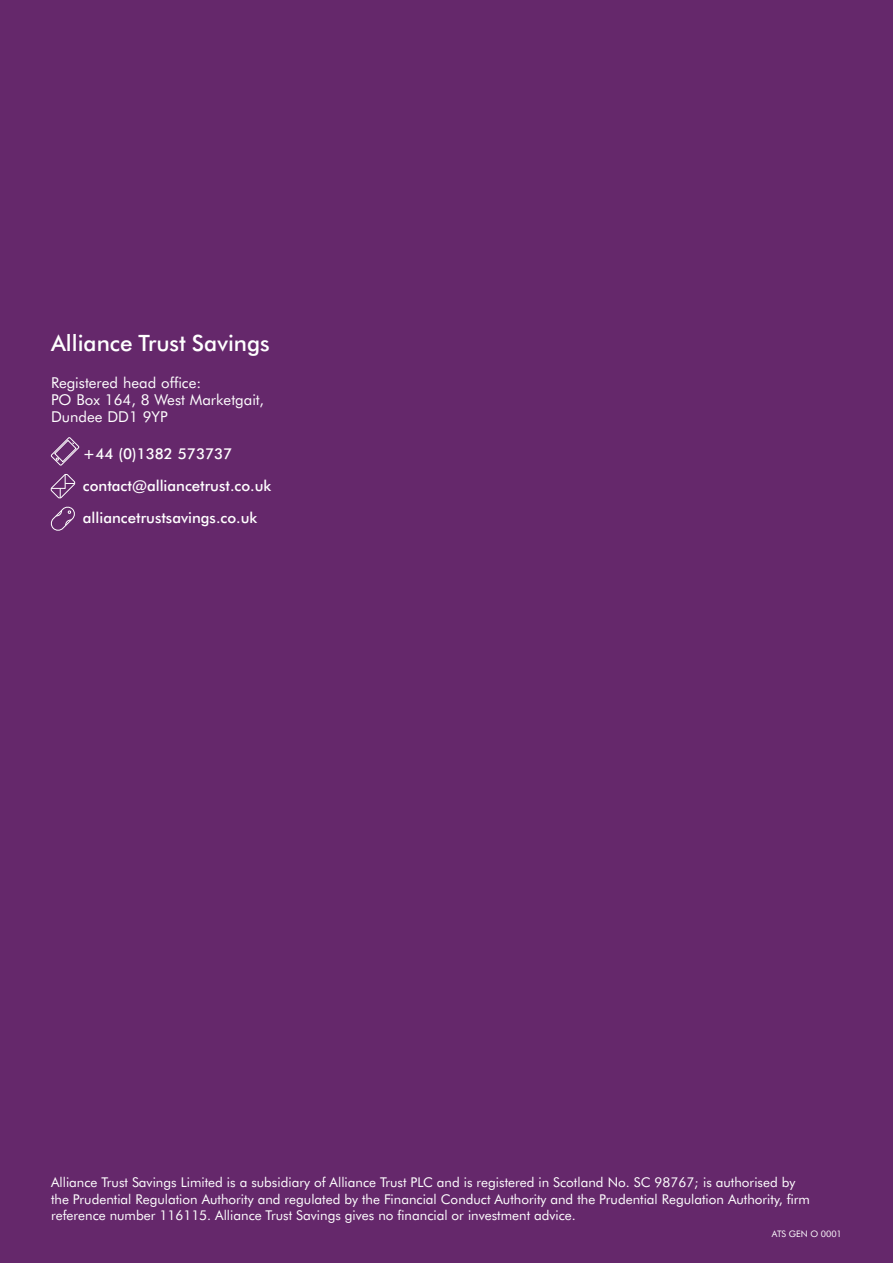
<style>
.page{position:relative;width:893px;height:1263px;background:#65286b}
.page>*{position:absolute;margin:0;border:0;box-sizing:border-box;transform-origin:0 0}
.t1{font:500 22.5px "Futura BT";color:#fff}
.t2{font:500 15px/32.1px "Futura BT";color:#fff}
.t3{font:15px/17.2px "Futura BT";color:#fff}
.t4{font:13.5px/16.5px "Futura BT";color:#fff}
.t5{font:9px "Futura BT";letter-spacing:-.005em;color:#fff}
</style>
<div class="page">
<svg style="left:50px;top:437px;width:30px;height:29px"></svg>
<svg style="left:50px;top:474px;width:25px;height:25px"></svg>
<svg style="left:50px;top:506px;width:25px;height:25px"></svg>
<h1 class="t1" style="left:51px;top:329px;width:220px">Alliance Trust Savings</h1>
<p class="t3" style="left:51px;top:373px;width:214px">Registered head office:<br>PO Box 164, 8 West Marketgait,<br>Dundee DD1 9YP</p>
<p class="t2" style="left:83px;top:437px;width:190px">+44 (0)1382 573737 contact@alliancetrust.co.uk alliancetrustsavings.co.uk</p>
<p class="t4" style="left:51px;top:1174px;width:761px">Alliance Trust Savings Limited is a subsidiary of Alliance Trust PLC and is registered in Scotland No. SC 98767; is authorised by the Prudential Regulation Authority and regulated by the Financial Conduct Authority and the Prudential Regulation Authority, firm reference number 116115. Alliance Trust Savings gives no financial or investment advice.</p>
<p class="t5" style="left:772px;top:1228px;width:71px">ATS GEN O 0001</p>
</div>
